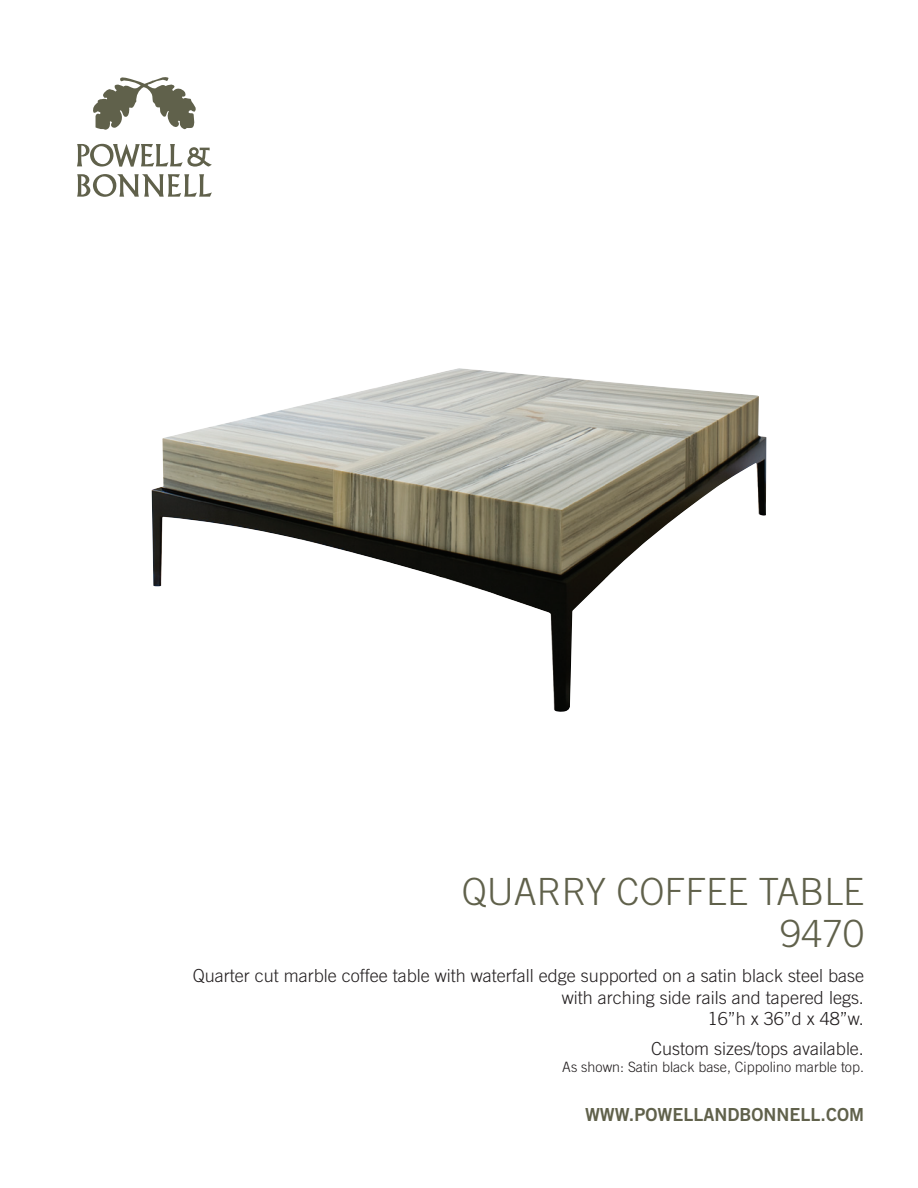
<style>
.page{position:relative;width:918px;height:1188px;background:#fff}
.page>*{position:absolute;margin:0;border:0;box-sizing:border-box;transform-origin:0 0}
.product{font:300 37.5px "Trade Gothic";color:#60614b}
.measurement_etc{font:300 18px/21.6px "Trade Gothic";color:#231f20;text-align:right}
.URL{font:18px "Trade Gothic Bold Two";color:#60614b}
.measurement_etc-2{font:300 14.25px "Trade Gothic";color:#231f20}
</style>
<div class="page">
<img style="left:152px;top:368px;width:614px;height:344px">
<svg style="left:93px;top:77px;width:103px;height:53px"></svg>
<svg style="left:77px;top:144px;width:135px;height:23px"></svg>
<svg style="left:77px;top:174px;width:135px;height:23px"></svg>
<p class="product" style="left:462px;top:869px;width:404px">QUARRY COFFEE TABLE</p>
<p class="product" style="left:781px;top:911px;width:85px">9470</p>
<p class="measurement_etc" style="left:193px;top:964px;width:673px">Quarter cut marble coffee table with waterfall edge supported on a satin black steel base with arching side rails and tapered legs.</p>
<p class="measurement_etc" style="left:708px;top:1008px;width:158px">16”h x 36”d x 48”w.</p>
<p class="measurement_etc" style="left:651px;top:1037px;width:214px">Custom sizes/tops available.</p>
<p class="measurement_etc-2" style="left:562px;top:1058px;width:303px">As shown: Satin black base, Cippolino marble top.</p>
<p class="URL" style="left:585px;top:1103px;width:280px">WWW.POWELLANDBONNELL.COM</p>
</div>
